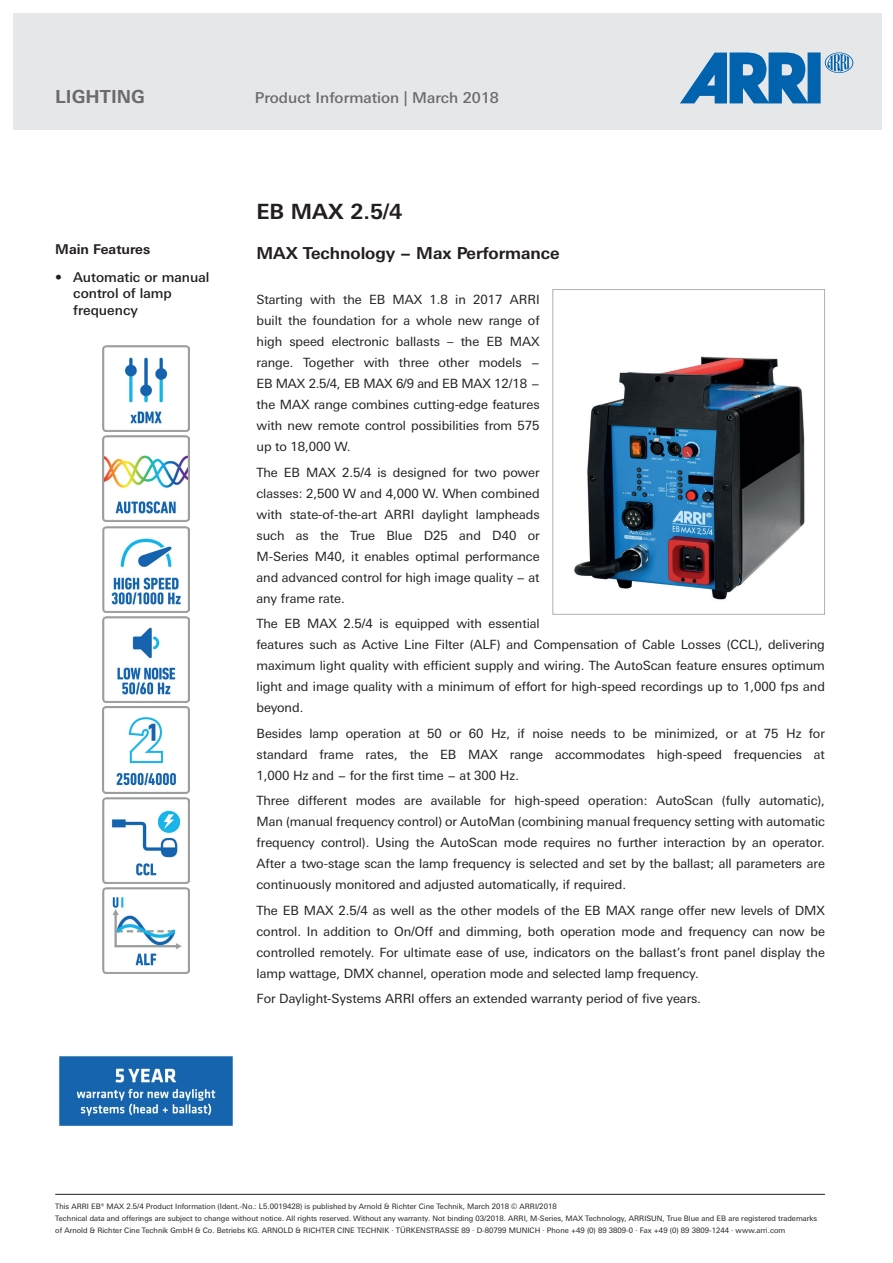
<style>
.page{position:relative;width:893px;height:1263px;background:#fff}
.page>*{position:absolute;margin:0;border:0;box-sizing:border-box;transform-origin:0 0}
.t1{font:700 21px "Linotype Univers Basic";color:#231f20}
.t2{font:700 18px "Linotype Univers Basic";color:#6b6b6e}
.t3{font:700 16.5px "Linotype Univers Basic";letter-spacing:-.005em;color:#231f20}
.t4{font:500 15px "Linotype Univers Basic";color:#6b6b6e}
.t5{font:500 13.5px/16.5px "Linotype Univers Basic";color:#231f20}
.t6{font:700 13.5px "Linotype Univers Basic";color:#231f20}
.t7{font:12.75px/21px "Linotype Univers Basic";letter-spacing:-.005em;color:#231f20;text-align:justify}
.t8{font:7.5px/12px "Linotype Univers Basic";color:#231f20}
</style>
<div class="page">
<img style="left:574px;top:356px;width:231px;height:244px">
<div style="left:552px;top:289px;width:273px;height:326px;border:1px solid #b0b1b5"></div>
<div style="left:13px;top:13px;width:869px;height:116px;background:#e6e7e9"></div>
<svg style="left:680px;top:52px;width:173px;height:51px"></svg>
<hr style="left:55px;top:1194px;width:770px;height:1px;background:#231f20">
<img style="left:103px;top:345px;width:86px;height:87px">
<img style="left:103px;top:526px;width:86px;height:86px">
<img style="left:103px;top:617px;width:86px;height:86px">
<img style="left:103px;top:797px;width:86px;height:86px">
<img style="left:103px;top:888px;width:86px;height:86px">
<img style="left:59px;top:1056px;width:174px;height:70px">
<img style="left:103px;top:436px;width:86px;height:86px">
<img style="left:103px;top:707px;width:86px;height:86px">
<h2 class="t2" style="left:55px;top:86px;width:91px">LIGHTING</h2>
<p class="t4" style="left:255px;top:89px;width:245px">Product Information | March 2018</p>
<p class="t6" style="left:55px;top:241px;width:96px">Main Features</p>
<p class="t5" style="left:73px;top:268px;width:138px;text-indent:-18px">• Automatic or manual control of lamp frequency</p>
<h1 class="t1" style="left:257px;top:199px;width:147px">EB MAX 2.5/4</h1>
<p class="t3" style="left:257px;top:243px;width:305px">MAX Technology − Max Performance</p>
<p class="t7" style="left:257px;top:289px;width:285px">Starting with the EB MAX 1.8 in 2017 ARRI built the foundation for a whole new range of high speed electronic ballasts – the EB MAX range. Together with three other models − EB MAX 2.5/4, EB MAX 6/9 and EB MAX 12/18 − the MAX range combines cutting-edge features with new remote control possibilities from 575 up to 18,000 W.</p>
<p class="t7" style="left:257px;top:462px;width:285px">The EB MAX 2.5/4 is designed for two power classes: 2,500 W and 4,000 W. When combined with state-of-the-art ARRI daylight lampheads such as the True Blue D25 and D40 or M-Series M40, it enables optimal performance and advanced control for high image quality − at any frame rate.</p>
<p class="t7" style="left:257px;top:613px;width:570px;text-align:left">The EB MAX 2.5/4 is equipped with essential<br>features such as Active Line Filter (ALF) and Compensation of Cable Losses (CCL), delivering maximum light quality with efficient supply and wiring. The AutoScan feature ensures optimum light and image quality with a minimum of effort for high-speed recordings up to 1,000 fps and beyond.</p>
<p class="t7" style="left:257px;top:723px;width:570px">Besides lamp operation at 50 or 60 Hz, if noise needs to be minimized, or at 75 Hz for standard frame rates, the EB MAX range accommodates high-speed frequencies at 1,000 Hz and − for the first time − at 300 Hz.</p>
<p class="t7" style="left:257px;top:790px;width:570px">Three different modes are available for high-speed operation: AutoScan (fully automatic), Man (manual frequency control) or AutoMan (combining manual frequency setting with automatic frequency control). Using the AutoScan mode requires no further interaction by an operator.<br>After a two-stage scan the lamp frequency is selected and set by the ballast; all parameters are continuously monitored and adjusted automatically, if required.</p>
<p class="t7" style="left:257px;top:900px;width:570px">The EB MAX 2.5/4 as well as the other models of the EB MAX range offer new levels of DMX control. In addition to On/Off and dimming, both operation mode and frequency can now be controlled remotely. For ultimate ease of use, indicators on the ballast’s front panel display the lamp wattage, DMX channel, operation mode and selected lamp frequency.</p>
<p class="t7" style="left:257px;top:988px;width:446px">For Daylight-Systems ARRI offers an extended warranty period of five years.</p>
<p class="t8" style="left:55px;top:1200px;width:763px">This ARRI EB® MAX 2.5/4 Product Information (Ident.-No.: L5.0019428) is published by Arnold &amp; Richter Cine Technik, March 2018 © ARRI/2018<br>Technical data and offerings are subject to change without notice. All rights reserved. Without any warranty. Not binding 03/2018. ARRI, M-Series, MAX Technology, ARRISUN, True Blue and EB are registered trademarks of Arnold &amp; Richter Cine Technik GmbH &amp; Co. Betriebs KG. ARNOLD &amp; RICHTER CINE TECHNIK · TÜRKENSTRASSE 89 · D-80799 MUNICH · Phone +49 (0) 89 3809-0 · Fax +49 (0) 89 3809-1244 · www.arri.com</p>
</div>
